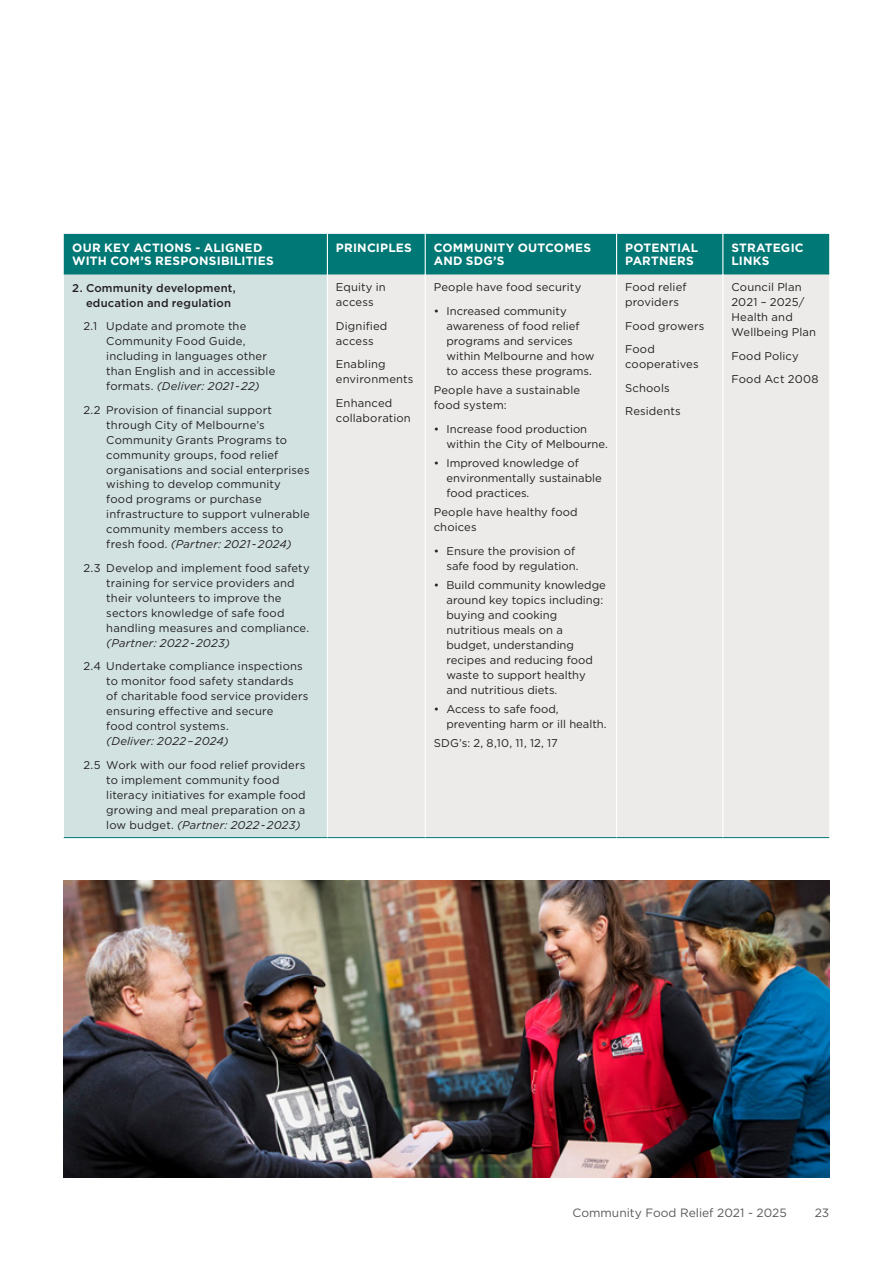
<style>
.page{position:relative;width:893px;height:1263px;background:#fff}
.page>*{position:absolute;margin:0;border:0;box-sizing:border-box;transform-origin:0 0}
.t1{font:700 12px/13.5px "Gotham";letter-spacing:.02em;color:#fff}
.t2{font:12px "Gotham";color:#58595b}
.t3{font:11.25px/15px "Gotham";letter-spacing:.005em;color:#231f20}
.t4{font:500 11.25px/15px "Gotham";letter-spacing:.015em;color:#231f20}
.t5{font:italic 11.25px "Gotham";letter-spacing:.015em;color:#231f20}
.s1{font-style:italic}
</style>
<div class="page">
<div style="left:64px;top:234px;width:765px;height:40px;background:#007875"></div>
<div style="left:64px;top:274px;width:263px;height:563px;background:#d1e2e1"></div>
<div style="left:328px;top:275px;width:501px;height:562px;background:#edebe9"></div>
<hr style="left:64px;top:274px;width:263px;height:1px;background:#007875">
<hr style="left:328px;top:274px;width:97px;height:1px;background:#007875">
<hr style="left:426px;top:274px;width:190px;height:1px;background:#007875">
<hr style="left:617px;top:274px;width:105px;height:1px;background:#007875">
<hr style="left:723px;top:274px;width:106px;height:1px;background:#007875">
<hr style="left:64px;top:837px;width:263px;height:1px;background:#007875">
<hr style="left:327px;top:837px;width:98px;height:1px;background:#007875">
<hr style="left:425px;top:837px;width:192px;height:1px;background:#007875">
<hr style="left:617px;top:837px;width:106px;height:1px;background:#007875">
<hr style="left:723px;top:837px;width:106px;height:1px;background:#007875">
<hr style="left:327px;top:234px;width:1px;height:40px;background:#fff">
<hr style="left:425px;top:234px;width:1px;height:40px;background:#fff">
<hr style="left:616px;top:234px;width:1px;height:40px;background:#fff">
<hr style="left:722px;top:234px;width:1px;height:40px;background:#fff">
<hr style="left:425px;top:274px;width:1px;height:563px;background:#fff">
<hr style="left:616px;top:274px;width:1px;height:563px;background:#fff">
<hr style="left:722px;top:274px;width:1px;height:563px;background:#fff">
<img style="left:64px;top:880px;width:765px;height:298px">
<p class="t1" style="left:72px;top:241px;width:203px">OUR KEY ACTIONS - ALIGNED<br>WITH COM’S RESPONSIBILITIES</p>
<p class="t1" style="left:336px;top:241px;width:77px">PRINCIPLES</p>
<p class="t1" style="left:434px;top:241px;width:159px">COMMUNITY OUTCOMES<br>AND SDG’S</p>
<p class="t1" style="left:625px;top:241px;width:75px">POTENTIAL<br>PARTNERS</p>
<p class="t1" style="left:731px;top:241px;width:74px">STRATEGIC<br>LINKS</p>
<p class="t4" style="left:86px;top:280px;width:151px;text-indent:-14px">2. Community development, education and regulation</p>
<p class="t3" style="left:106px;top:318px;width:171px;text-indent:-23px">2.1 Update and promote the<br>Community Food Guide, including in languages other than English and in accessible formats. <span class="s1">(Deliver: 2021 - 22)</span></p>
<p class="t3" style="left:106px;top:402px;width:205px;text-indent:-23px">2.2 Provision of financial support through City of Melbourne’s<br>Community Grants Programs to community groups, food relief organisations and social enterprises wishing to develop community food programs or purchase infrastructure to support vulnerable community members access to fresh food. <span class="s1">(Partner: 2021 - 2024)</span></p>
<p class="t3" style="left:106px;top:560px;width:205px;text-indent:-23px">2.3 Develop and implement food safety training for service providers and their volunteers to improve the sectors knowledge of safe food handling measures and compliance.</p>
<p class="t5" style="left:106px;top:636px;width:125px">(Partner: 2022 - 2023)</p>
<p class="t3" style="left:106px;top:659px;width:204px;text-indent:-23px">2.4 Undertake compliance inspections to monitor food safety standards<br>of charitable food service providers ensuring effective and secure<br>food control systems.</p>
<p class="t5" style="left:106px;top:734px;width:124px">(Deliver: 2022 – 2024)</p>
<p class="t3" style="left:106px;top:757px;width:201px;text-indent:-23px">2.5 Work with our food relief providers to implement community food literacy initiatives for example food growing and meal preparation on a low budget. <span class="s1">(Partner: 2022 - 2023)</span></p>
<p class="t3" style="left:625px;top:280px;width:63px">Food relief providers</p>
<p class="t3" style="left:625px;top:314px;width:81px;line-height:23.5px">Food growers<br>Food</p>
<p class="t3" style="left:625px;top:352px;width:75px;line-height:23.5px">cooperatives<br>Schools<br>Residents</p>
<p class="t3" style="left:731px;top:279px;width:86px">Council Plan<br>2021 – 2025/<br>Health and<br>Wellbeing Plan</p>
<p class="t3" style="left:731px;top:344px;width:89px;line-height:23.5px">Food Policy<br>Food Act 2008</p>
<p class="t3" style="left:434px;top:280px;width:149px">People have food security</p>
<p class="t3" style="left:446px;top:303px;width:149px;text-indent:-13px">• Increased community awareness of food relief programs and services within Melbourne and how to access these programs.</p>
<p class="t3" style="left:434px;top:382px;width:148px">People have a sustainable food system:</p>
<p class="t3" style="left:446px;top:421px;width:163px;text-indent:-13px">• Increase food production within the City of Melbourne.</p>
<p class="t3" style="left:446px;top:455px;width:157px;text-indent:-13px">• Improved knowledge of environmentally sustainable food practices.</p>
<p class="t3" style="left:434px;top:504px;width:145px">People have healthy food choices</p>
<p class="t3" style="left:434px;top:543px;width:146px;text-align:right">• Ensure the provision of safe food by regulation.</p>
<p class="t3" style="left:446px;top:577px;width:161px;text-indent:-13px">• Build community knowledge around key topics including: buying and cooking nutritious meals on a budget, understanding recipes and reducing food waste to support healthy and nutritious diets.</p>
<p class="t3" style="left:446px;top:701px;width:162px;text-indent:-13px">• Access to safe food, preventing harm or ill health.</p>
<p class="t3" style="left:434px;top:736px;width:126px">SDG’s: 2, 8,10, 11, 12, 17</p>
<p class="t3" style="left:336px;top:280px;width:51px">Equity in access</p>
<p class="t3" style="left:336px;top:318px;width:53px">Dignified access</p>
<p class="t3" style="left:336px;top:357px;width:79px">Enabling environments</p>
<p class="t3" style="left:336px;top:395px;width:76px">Enhanced collaboration</p>
<p class="t2" style="left:573px;top:1205px;width:216px">Community Food Relief 2021 - 2025</p>
<p class="t2" style="left:815px;top:1205px;width:16px">23</p>
</div>
